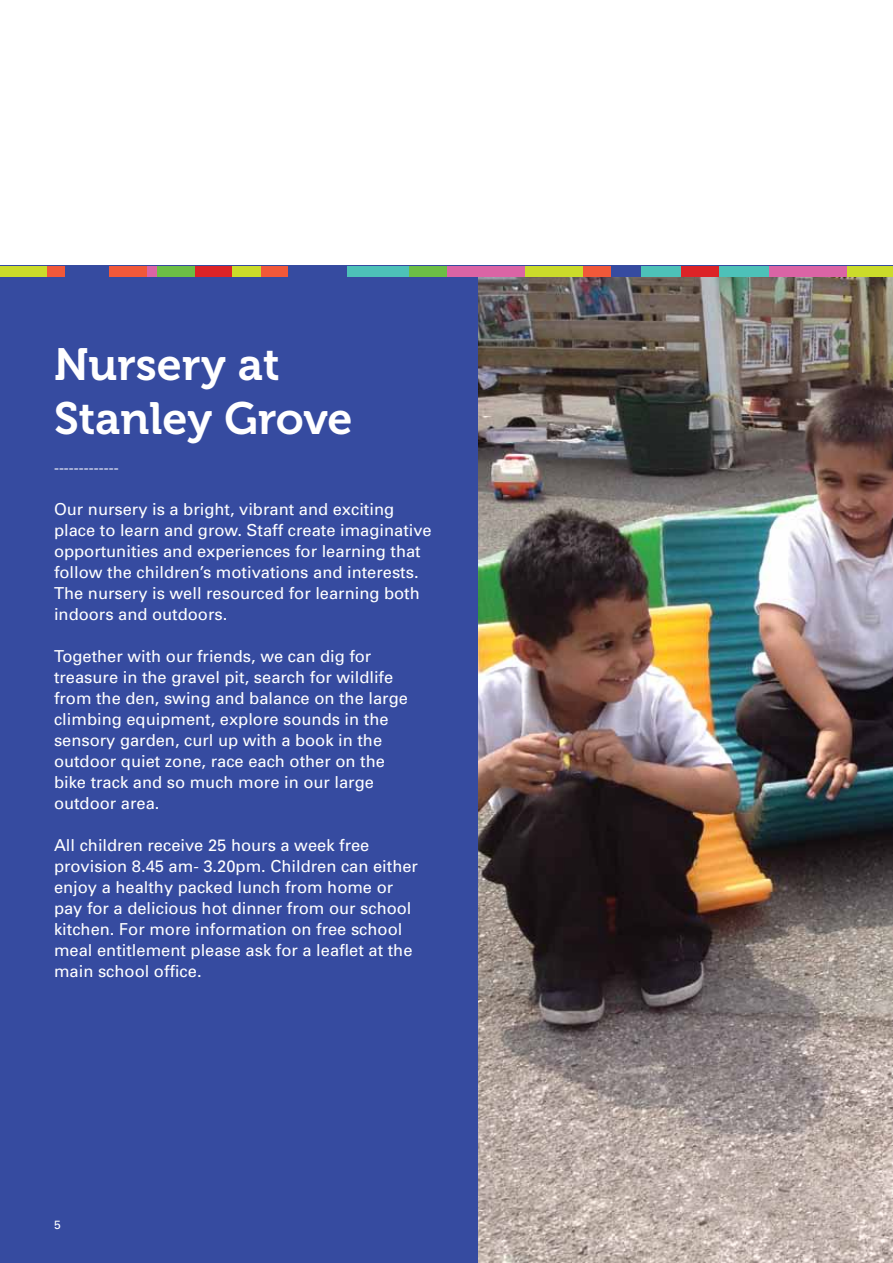
<style>
.page{position:relative;width:893px;height:1263px;background:#fff}
.page>*{position:absolute;margin:0;border:0;box-sizing:border-box;transform-origin:0 0}
.t1{font:45px/54px "Museo 700";color:#fff}
.t2{font:16.5px/21px "Univers";color:#fff}
.t3{font:15px "Univers";color:#fff}
.t4{font:12px "Univers";color:#fff}
</style>
<div class="page">
<div style="left:0;top:266px;width:893px;height:997px;background:#364ba0"></div>
<img style="left:479px;top:276px;width:414px;height:987px">
<div style="left:583px;top:266px;width:28px;height:10px;background:#f15839"></div>
<div style="left:261px;top:266px;width:28px;height:10px;background:#f15839"></div>
<div style="left:525px;top:266px;width:58px;height:10px;background:#cbdb2a"></div>
<div style="left:232px;top:266px;width:29px;height:10px;background:#cbdb2a"></div>
<div style="left:821px;top:266px;width:72px;height:10px;background:#cbdb2a"></div>
<div style="left:147px;top:266px;width:10px;height:10px;background:#da64a5"></div>
<div style="left:195px;top:266px;width:37px;height:10px;background:#dc2327"></div>
<div style="left:16px;top:266px;width:49px;height:10px;background:#f15839"></div>
<div style="left:109px;top:266px;width:38px;height:10px;background:#f15839"></div>
<div style="left:157px;top:266px;width:38px;height:10px;background:#6cbe45"></div>
<div style="left:447px;top:266px;width:78px;height:10px;background:#da64a5"></div>
<div style="left:641px;top:266px;width:40px;height:10px;background:#4dc1b8"></div>
<div style="left:719px;top:266px;width:50px;height:10px;background:#4dc1b8"></div>
<div style="left:347px;top:266px;width:62px;height:10px;background:#4dc1b8"></div>
<div style="left:681px;top:266px;width:38px;height:10px;background:#dc2327"></div>
<div style="left:409px;top:266px;width:38px;height:10px;background:#6cbe45"></div>
<div style="left:769px;top:266px;width:78px;height:10px;background:#da64a5"></div>
<div style="left:0;top:266px;width:47px;height:10px;background:#cbdb2a"></div>
<h1 class="t1" style="left:54px;top:338px;width:300px">Nursery at<br>Stanley Grove</h1>
<p class="t3" style="left:54px;top:459px;width:66px">-------------</p>
<p class="t2" style="left:54px;top:499px;width:379px">Our nursery is a bright, vibrant and exciting place to learn and grow. Staff create imaginative opportunities and experiences for learning that follow the children’s motivations and interests.<br>The nursery is well resourced for learning both indoors and outdoors.</p>
<p class="t2" style="left:54px;top:646px;width:355px">Together with our friends, we can dig for treasure in the gravel pit, search for wildlife from the den, swing and balance on the large climbing equipment, explore sounds in the sensory garden, curl up with a book in the outdoor quiet zone, race each other on the bike track and so much more in our large outdoor area.</p>
<p class="t2" style="left:54px;top:835px;width:366px">All children receive 25 hours a week free provision 8.45 am- 3.20pm. Children can either enjoy a healthy packed lunch from home or pay for a delicious hot dinner from our school kitchen. For more information on free school meal entitlement please ask for a leaflet at the main school office.</p>
<p class="t4" style="left:54px;top:1217px;width:8px">5</p>
</div>
